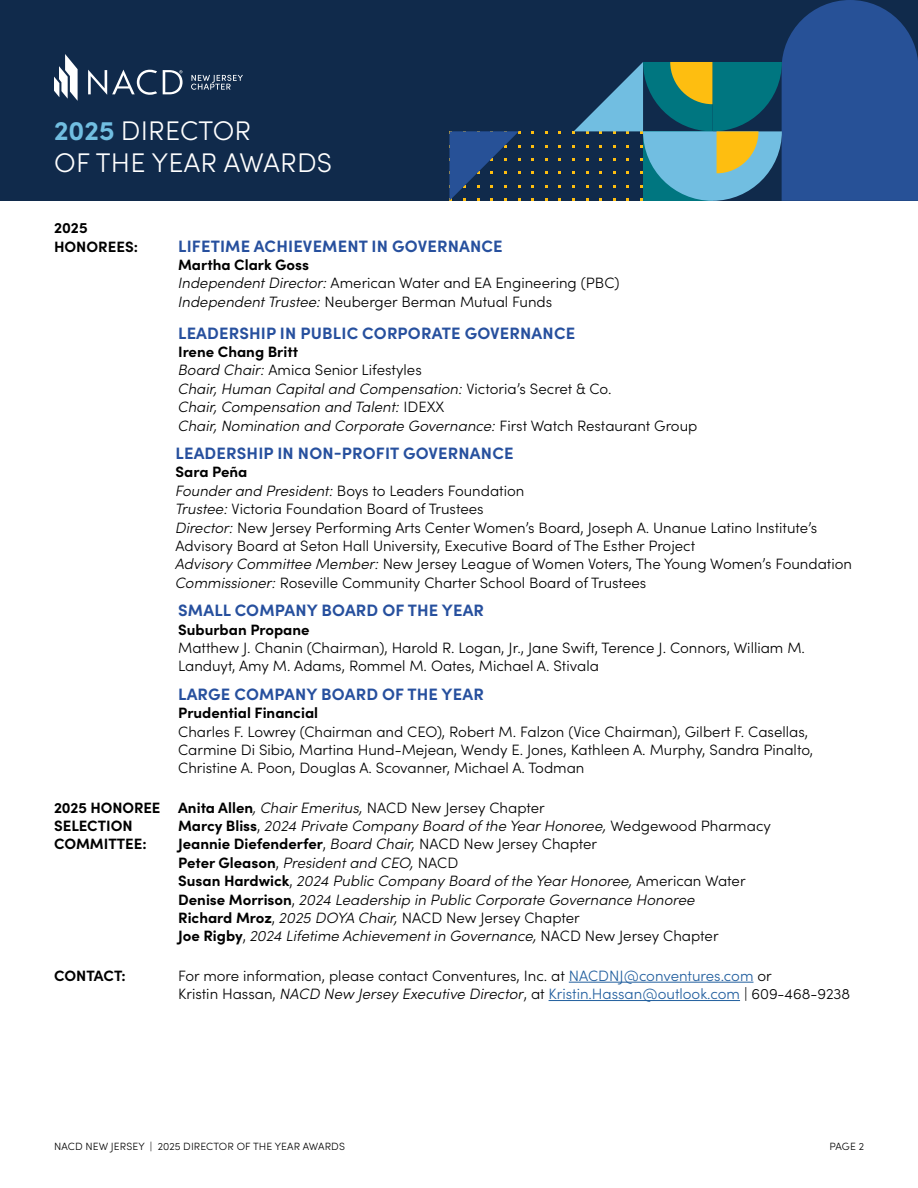
<style>
.page{position:relative;width:918px;height:1188px;background:#fff}
.page>*{position:absolute;margin:0;border:0;box-sizing:border-box;transform-origin:0 0}
.t1{font:300 27px/32.4px "Sofia Pro";letter-spacing:.01em;color:#fff}
.t2{font:700 16.5px "Sofia Pro";letter-spacing:.01em;color:#27509e}
.t3{font:300 15px/18.3px "Sofia Pro";color:#000}
.t4{font:italic 300 15px/18.3px "Sofia Pro";color:#000}
.t5{font:700 15px/18.3px "Sofia Pro";color:#000}
.t6{font:300 10.5px "Sofia Pro";letter-spacing:.01em;color:#000}
.s1{font-weight:700;color:#71bee1}
.s2{font-weight:700}
.s3{font-style:italic}
.s4{font-weight:700;font-style:normal}
.s5{font-style:normal}
.s6{font-weight:300;font-style:italic}
.s7{font-weight:300}
.s8{color:#215e9e}
</style>
<div class="page">
<div style="left:0;top:0;width:918px;height:201px;background:#102a4b"></div>
<svg style="left:191px;top:75px;width:52px;height:15px"></svg>
<svg style="left:88px;top:70px;width:69px;height:25px"></svg>
<svg style="left:54px;top:54px;width:24px;height:47px"></svg>
<svg style="left:163px;top:70px;width:20px;height:24px"></svg>
<svg style="left:449px;top:131px;width:71px;height:70px"></svg>
<svg style="left:572px;top:0;width:346px;height:201px"></svg>
<hr style="left:569px;top:982px;width:184px;height:1px;background:#215e9e">
<hr style="left:549px;top:1000px;width:191px;height:1px;background:#215e9e">
<h1 class="t1" style="left:54px;top:112px;width:280px"><span class="s1">2025</span> DIRECTOR<br>OF THE YEAR AWARDS</h1>
<p class="t5" style="left:54px;top:218px;width:86px">2025<br>HONOREES:</p>
<p class="t2" style="left:178px;top:233px;width:326px">LIFETIME ACHIEVEMENT IN GOVERNANCE</p>
<p class="t3" style="left:178px;top:255px;width:443px"><span class="s2">Martha Clark Goss<br></span><span class="s3">Independent Director:</span> American Water and EA Engineering (PBC)<br><span class="s3">Independent Trustee:</span> Neuberger Berman Mutual Funds</p>
<p class="t2" style="left:178px;top:320px;width:398px">LEADERSHIP IN PUBLIC CORPORATE GOVERNANCE</p>
<p class="t4" style="left:178px;top:342px;width:521px"><span class="s4">Irene Chang Britt<br></span>Board Chair: <span class="s5">Amica Senior Lifestyles<br></span>Chair, Human Capital and Compensation: <span class="s5">Victoria’s Secret &amp; Co.<br></span>Chair, Compensation and Talent: <span class="s5">IDEXX<br></span>Chair, Nomination and Corporate Governance: <span class="s5">First Watch Restaurant Group</span></p>
<p class="t2" style="left:176px;top:441px;width:339px">LEADERSHIP IN NON-PROFIT GOVERNANCE</p>
<p class="t3" style="left:176px;top:462px;width:678px"><span class="s2">Sara Peña<br></span><span class="s3">Founder and President:</span> Boys to Leaders Foundation<br><span class="s3">Trustee:</span> Victoria Foundation Board of Trustees<br><span class="s3">Director:</span> New Jersey Performing Arts Center Women’s Board, Joseph A. Unanue Latino Institute’s Advisory Board at Seton Hall University, Executive Board of The Esther Project<br><span class="s3">Advisory Committee Member:</span> New Jersey League of Women Voters, The Young Women’s Foundation <span class="s3">Commissioner:</span> Roseville Community Charter School Board of Trustees</p>
<p class="t2" style="left:178px;top:598px;width:307px">SMALL COMPANY BOARD OF THE YEAR</p>
<p class="t5" style="left:178px;top:619px;width:133px">Suburban Propane</p>
<p class="t3" style="left:178px;top:638px;width:628px">Matthew J. Chanin (Chairman), Harold R. Logan, Jr., Jane Swift, Terence J. Connors, William M.<br>Landuyt, Amy M. Adams, Rommel M. Oates, Michael A. Stivala</p>
<p class="t2" style="left:178px;top:681px;width:307px">LARGE COMPANY BOARD OF THE YEAR</p>
<p class="t5" style="left:178px;top:703px;width:141px">Prudential Financial</p>
<p class="t3" style="left:178px;top:721px;width:637px">Charles F. Lowrey (Chairman and CEO), Robert M. Falzon (Vice Chairman), Gilbert F. Casellas,<br>Carmine Di Sibio, Martina Hund-Mejean, Wendy E. Jones, Kathleen A. Murphy, Sandra Pinalto,<br>Christine A. Poon, Douglas A. Scovanner, Michael A. Todman</p>
<p class="t5" style="left:54px;top:797px;width:492px">2025 HONOREE Anita Allen<span class="s6">, Chair Emeritus,</span> <span class="s7">NACD New Jersey Chapter<br></span>SELECTION</p>
<p class="t4" style="left:178px;top:816px;width:594px"><span class="s4">Marcy Bliss</span><span class="s5">,</span> 2024 Private Company Board of the Year Honoree, <span class="s5">Wedgewood Pharmacy</span></p>
<p class="t5" style="left:54px;top:834px;width:94px">COMMITTEE:</p>
<p class="t4" style="left:178px;top:834px;width:569px"><span class="s4">Jeannie Diefenderfer</span><span class="s5">,</span> Board Chair, <span class="s5">NACD New Jersey Chapter<br></span><span class="s4">Peter Gleason</span><span class="s5">,</span> President and CEO, <span class="s5">NACD<br></span><span class="s4">Susan Hardwick</span><span class="s5">,</span> 2024 Public Company Board of the Year Honoree, <span class="s5">American Water </span><span class="s4">Denise Morrison</span><span class="s5">,</span> 2024 Leadership in Public Corporate Governance Honoree <span class="s4">Richard Mroz</span><span class="s5">,</span> 2025 DOYA Chair, <span class="s5">NACD New Jersey Chapter<br></span><span class="s4">Joe Rigby</span><span class="s5">,</span> 2024 Lifetime Achievement in Governance, <span class="s5">NACD New Jersey Chapter</span></p>
<p class="t5" style="left:54px;top:965px;width:73px">CONTACT:</p>
<p class="t3" style="left:178px;top:965px;width:674px">For more information, please contact Conventures, Inc. at <span class="s8">NACDNJ@conventures.com</span> or<br>Kristin Hassan, <span class="s3">NACD New Jersey Executive Director</span>, at <span class="s8">Kristin.Hassan@outlook.com</span> | 609-468-9238</p>
<p class="t6" style="left:54px;top:1139px;width:292px">NACD NEW JERSEY | 2025 DIRECTOR OF THE YEAR AWARDS</p>
<p class="t6" style="left:829px;top:1139px;width:36px">PAGE 2</p>
</div>
